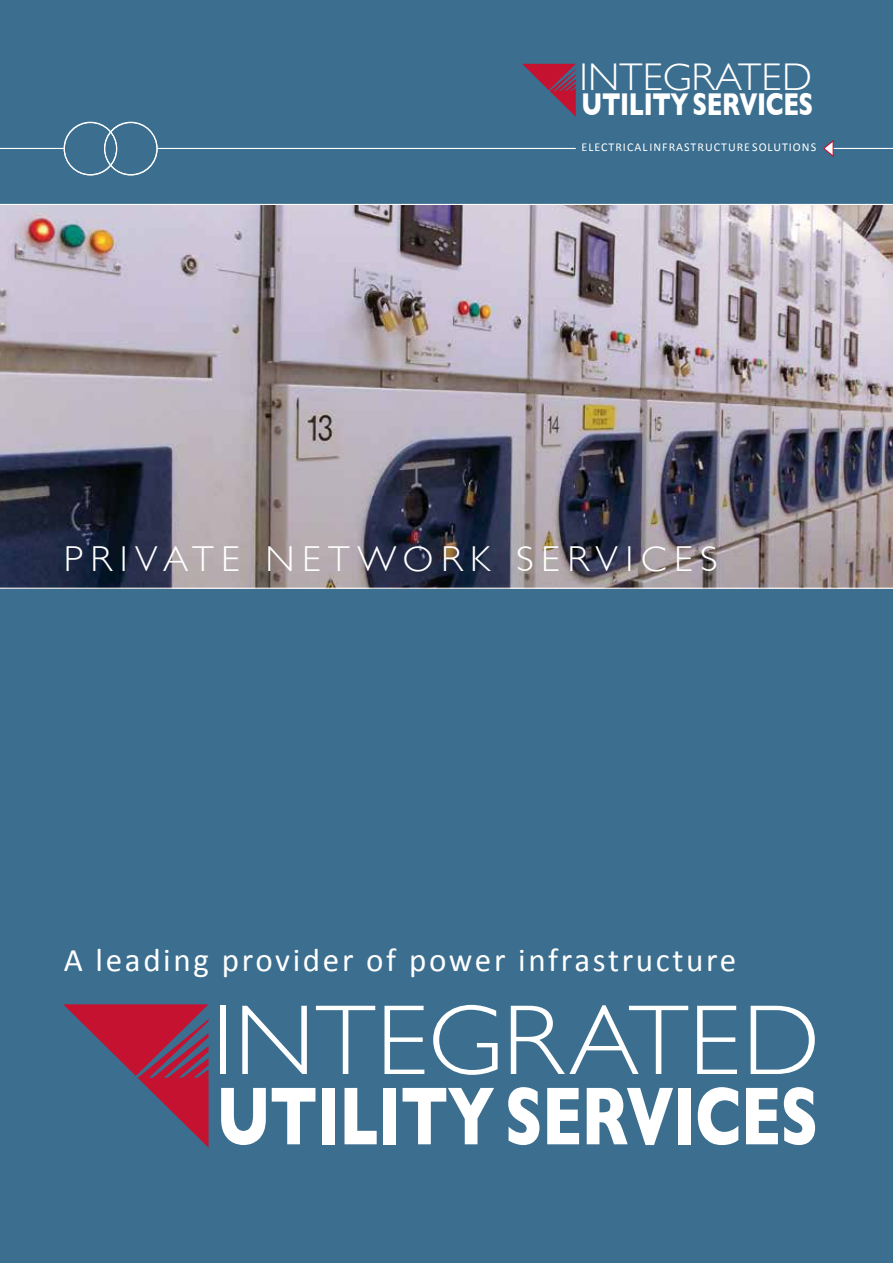
<style>
.page{position:relative;width:893px;height:1263px;background:#3b6e8f}
.page>*{position:absolute;margin:0;border:0;box-sizing:border-box;transform-origin:0 0}
.t1{font:300 100.05px "Gill Sans";letter-spacing:.005em;color:#fff;scale:1.05 1}
.t2{font:700 83.4px "Gill Sans";letter-spacing:-.015em;color:#fff;scale:.75 1}
.t3{font:300 38.55px "Gill Sans";letter-spacing:.005em;color:#fff;scale:1.05 1}
.t4{font:300 36px "Gill Sans";letter-spacing:.2em;color:#fff;scale:1.05 1}
.t5{font:33px "Calibri";letter-spacing:.08em;color:#fff}
.t6{font:700 32.1px "Gill Sans";letter-spacing:-.015em;color:#fff;scale:.75 1}
.t7{font:12px "Calibri";letter-spacing:.085em;color:#fff}
</style>
<div class="page">
<hr style="left:0;top:148px;width:64px;height:1px;background:#fff">
<div style="left:104px;top:122px;width:54px;height:54px;border:1px solid #fff;border-radius:50%"></div>
<hr style="left:824px;top:148px;width:69px;height:1px;background:#fff">
<svg style="left:823px;top:140px;width:12px;height:17px"></svg>
<hr style="left:157px;top:148px;width:419px;height:1px;background:#fff">
<div style="left:64px;top:122px;width:53px;height:54px;border:1px solid #fff;border-radius:50%"></div>
<svg style="left:522px;top:64px;width:54px;height:53px"></svg>
<img style="left:0;top:204px;width:893px;height:385px">
<svg style="left:63px;top:1004px;width:146px;height:144px"></svg>
<p class="t3" style="left:580px;top:47px;width:223px">INTEGRATED</p>
<p class="t6" style="left:582px;top:79px;width:311px">UTILITY SERVICES</p>
<p class="t7" style="left:581px;top:139px;width:236px">ELECTRICAL INFRASTRUCTURE SOLUTIONS</p>
<p class="t4" style="left:64px;top:531px;width:624px">PRIVATE NETWORK SERVICES</p>
<p class="t5" style="left:64px;top:937px;width:674px">A leading provider of power infrastructure</p>
<h1 class="t1" style="left:212px;top:962px;width:581px">INTEGRATED</h1>
<h2 class="t2" style="left:216px;top:1050px;width:804px">UTILITY SERVICES</h2>
</div>
